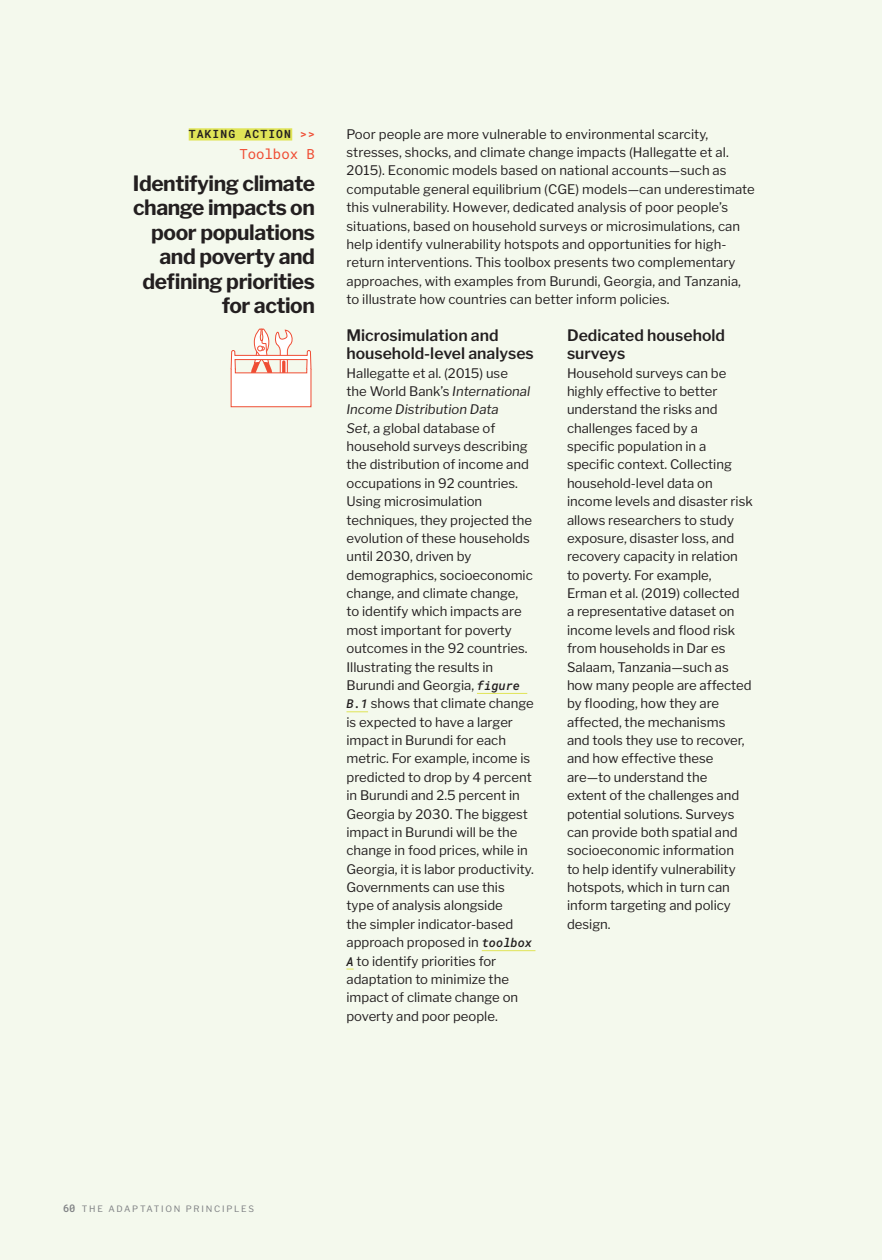
<style>
.page{position:relative;width:882px;height:1260px;background:#f4f9ed}
.page>*{position:absolute;margin:0;border:0;box-sizing:border-box;transform-origin:0 0}
.Taking_Action_Headli{font:700 21px/24.5px "Libre Franklin";letter-spacing:-.02em;color:#231f20;text-align:right}
.Action_Box_Subheader{font:600 15.75px/18.4px "Libre Franklin";color:#231f20}
.TakingAction_BoxType{font:14px "Roboto Mono";color:#ef4d34}
.Action_Box_Text_Regu{font:13.12px/18.4px "Libre Franklin";color:#231f20}
.Action_Box_Text_Span{font:13.12px/18.4px "Libre Franklin";letter-spacing:.005em;color:#231f20}
.Taking_Action{font:600 11.38px "Roboto Mono";letter-spacing:.1em;color:#231f20}
.t1{font:8.75px "Libre Franklin";letter-spacing:.2em;color:#808285}
.s1{color:#ef4d34}
.s2{font-style:italic}
.s3{font-family:"Roboto Mono";font-weight:500;font-style:italic;font-size:12.25px}
.s4{font-family:"Roboto Mono";font-weight:500;font-size:10.5px}
</style>
<div class="page">
<div style="left:189px;top:128px;width:103px;height:13px;background:#e0e457"></div>
<svg style="left:231px;top:328px;width:81px;height:79px"></svg>
<hr style="left:477px;top:693px;width:50px;height:1px;background:#e0e457">
<svg style="left:346px;top:711px;width:22px;height:1px"></svg>
<hr style="left:482px;top:950px;width:53px;height:1px;background:#e0e457">
<p class="Taking_Action" style="left:189px;top:126px;width:128px">TAKING ACTION <span class="s1">&gt;&gt;</span></p>
<p class="TakingAction_BoxType" style="left:239px;top:144px;width:77px">Toolbox B</p>
<p class="Taking_Action_Headli" style="left:133px;top:171px;width:184px">Identifying climate change impacts on poor populations and poverty and defining priorities for action</p>
<p class="Action_Box_Text_Span" style="left:346px;top:125px;width:410px">Poor people are more vulnerable to environmental scarcity, stresses, shocks, and climate change impacts (Hallegatte et al.<br>2015). Economic models based on national accounts—such as computable general equilibrium (CGE) models—can underestimate this vulnerability. However, dedicated analysis of poor people’s situations, based on household surveys or microsimulations, can help identify vulnerability hotspots and opportunities for high&shy;return interventions. This toolbox presents two complementary approaches, with examples from Burundi, Georgia, and Tanzania, to illustrate how countries can better inform policies.</p>
<p class="Action_Box_Subheader" style="left:346px;top:326px;width:189px">Microsimulation and household-level analyses</p>
<p class="Action_Box_Text_Regu" style="left:346px;top:364px;width:189px">Hallegatte et al. (2015) use<br>the World Bank’s <span class="s2">International<br>Income Distribution Data<br>Set</span>, a global database of household surveys describing the distribution of income and occupations in 92 countries.<br>Using microsimulation techniques, they projected the evolution of these households until 2030, driven by demographics, socioeconomic change, and climate change, to identify which impacts are most important for poverty outcomes in the 92 countries.<br>Illustrating the results in<br>Burundi and Georgia, <span class="s3">figure<br>B.1</span> shows that climate change is expected to have a larger impact in Burundi for each metric. For example, income is predicted to drop by 4 percent in Burundi and 2.5 percent in<br>Georgia by 2030. The biggest impact in Burundi will be the change in food prices, while in<br>Georgia, it is labor productivity.<br>Governments can use this type of analysis alongside<br>the simpler indicator-based approach proposed in <span class="s3">toolbox<br>A</span> to identify priorities for adaptation to minimize the impact of climate change on poverty and poor people.</p>
<p class="Action_Box_Subheader" style="left:567px;top:326px;width:160px">Dedicated household surveys</p>
<p class="Action_Box_Text_Regu" style="left:567px;top:364px;width:187px">Household surveys can be highly effective to better understand the risks and challenges faced by a<br>specific population in a specific context. Collecting household-level data on income levels and disaster risk allows researchers to study exposure, disaster loss, and recovery capacity in relation to poverty. For example,<br>Erman et al. (2019) collected<br>a representative dataset on income levels and flood risk from households in Dar es<br>Salaam, Tanzania—such as how many people are affected by flooding, how they are affected, the mechanisms<br>and tools they use to recover, and how effective these are—to understand the<br>extent of the challenges and potential solutions. Surveys can provide both spatial and socioeconomic information<br>to help identify vulnerability hotspots, which in turn can inform targeting and policy design.</p>
<p class="t1" style="left:63px;top:1203px;width:192px"><span class="s4">60</span> THE ADAPTATION PRINCIPLES</p>
</div>
